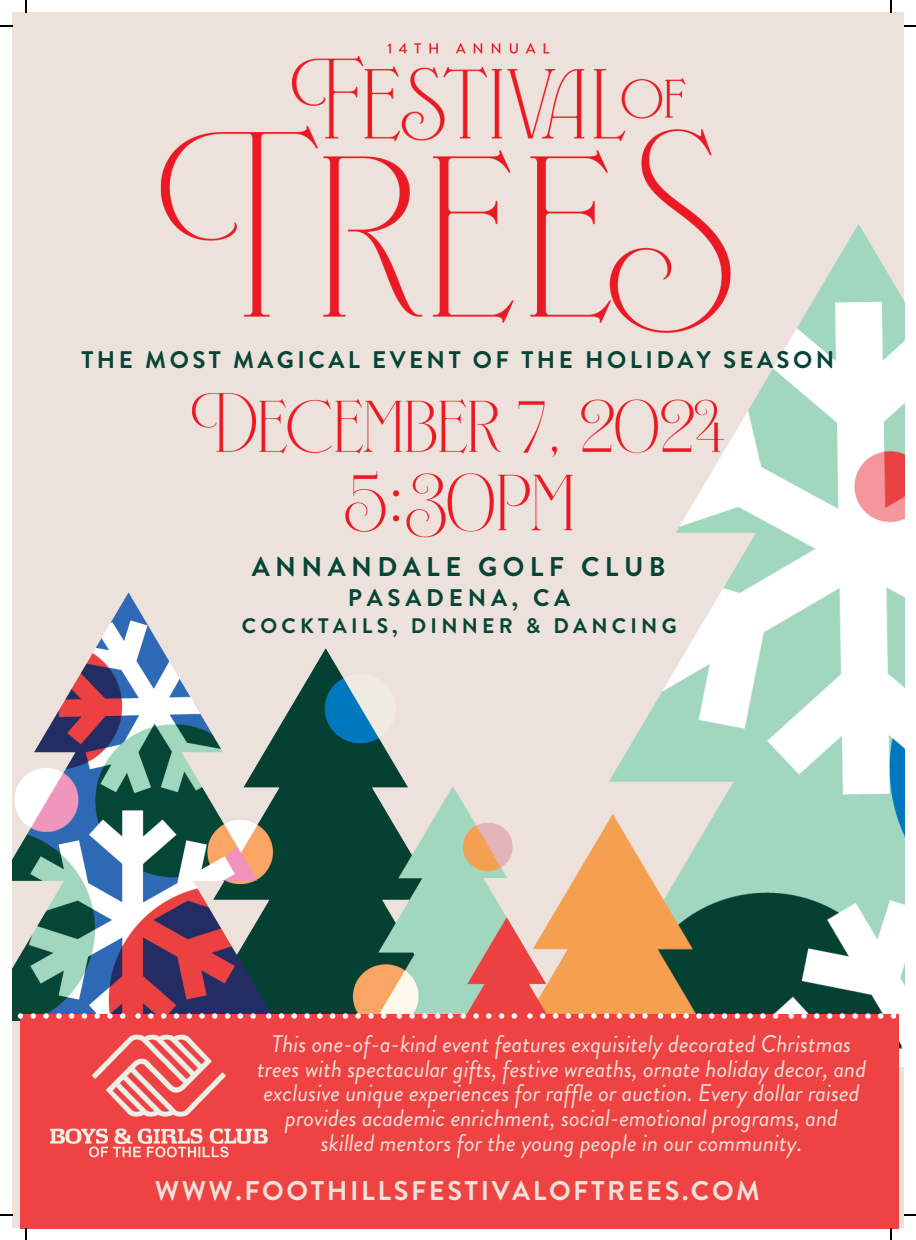
<style>
.page{position:relative;width:916px;height:1240px;background:#fff}
.page>*{position:absolute;margin:0;border:0;box-sizing:border-box;transform-origin:0 0}
.t1{font:700 27px "Brandon Grotesque";letter-spacing:.095em;color:#ece1db}
.t2{font:700 27px "Brandon Grotesque";letter-spacing:.2em;color:#064536}
.t3{font:italic 24px/24.8px "Brandon Grotesque";color:#ece1db;text-align:center}
.t4{font:700 24px "Brandon Grotesque";letter-spacing:.145em;color:#064536}
.t5{font:700 24px "Brandon Grotesque";letter-spacing:.2em;color:#064536}
.t6{font:700 21px "Brandon Grotesque";letter-spacing:.2em;color:#064536}
</style>
<div class="page">
<div style="left:12px;top:12px;width:891px;height:1215px;background:#ece1db"></div>
<img style="left:553px;top:12px;width:350px;height:1054px">
<img style="left:12px;top:592px;width:541px;height:428px">
<img style="left:160px;top:28px;width:574px;height:320px">
<div style="left:20px;top:1014px;width:878px;height:213px;background:#ef4343"></div>
<img style="left:50px;top:1034px;width:218px;height:124px">
<img style="left:192px;top:381px;width:542px;height:95px">
<svg style="left:120px;top:1013px;width:5px;height:5px"></svg>
<svg style="left:107px;top:1013px;width:6px;height:5px"></svg>
<svg style="left:94px;top:1013px;width:6px;height:5px"></svg>
<svg style="left:82px;top:1013px;width:5px;height:5px"></svg>
<svg style="left:69px;top:1013px;width:5px;height:5px"></svg>
<svg style="left:56px;top:1013px;width:5px;height:5px"></svg>
<svg style="left:43px;top:1013px;width:6px;height:5px"></svg>
<svg style="left:31px;top:1013px;width:5px;height:5px"></svg>
<svg style="left:18px;top:1013px;width:5px;height:5px"></svg>
<svg style="left:250px;top:1013px;width:6px;height:5px"></svg>
<svg style="left:237px;top:1013px;width:6px;height:5px"></svg>
<svg style="left:225px;top:1013px;width:5px;height:5px"></svg>
<svg style="left:212px;top:1013px;width:5px;height:5px"></svg>
<svg style="left:199px;top:1013px;width:5px;height:5px"></svg>
<svg style="left:186px;top:1013px;width:6px;height:5px"></svg>
<svg style="left:174px;top:1013px;width:5px;height:5px"></svg>
<svg style="left:161px;top:1013px;width:5px;height:5px"></svg>
<svg style="left:148px;top:1013px;width:5px;height:5px"></svg>
<svg style="left:135px;top:1013px;width:6px;height:5px"></svg>
<svg style="left:381px;top:1013px;width:5px;height:5px"></svg>
<svg style="left:368px;top:1013px;width:5px;height:5px"></svg>
<svg style="left:355px;top:1013px;width:6px;height:5px"></svg>
<svg style="left:342px;top:1013px;width:6px;height:5px"></svg>
<svg style="left:330px;top:1013px;width:5px;height:5px"></svg>
<svg style="left:317px;top:1013px;width:5px;height:5px"></svg>
<svg style="left:304px;top:1013px;width:5px;height:5px"></svg>
<svg style="left:291px;top:1013px;width:6px;height:5px"></svg>
<svg style="left:278px;top:1013px;width:6px;height:5px"></svg>
<svg style="left:266px;top:1013px;width:5px;height:5px"></svg>
<svg style="left:511px;top:1013px;width:6px;height:5px"></svg>
<svg style="left:498px;top:1013px;width:6px;height:5px"></svg>
<svg style="left:486px;top:1013px;width:5px;height:5px"></svg>
<svg style="left:473px;top:1013px;width:5px;height:5px"></svg>
<svg style="left:460px;top:1013px;width:5px;height:5px"></svg>
<svg style="left:447px;top:1013px;width:6px;height:5px"></svg>
<svg style="left:435px;top:1013px;width:5px;height:5px"></svg>
<svg style="left:422px;top:1013px;width:5px;height:5px"></svg>
<svg style="left:409px;top:1013px;width:5px;height:5px"></svg>
<svg style="left:396px;top:1013px;width:6px;height:5px"></svg>
<svg style="left:642px;top:1013px;width:5px;height:5px"></svg>
<svg style="left:629px;top:1013px;width:5px;height:5px"></svg>
<svg style="left:616px;top:1013px;width:6px;height:5px"></svg>
<svg style="left:603px;top:1013px;width:6px;height:5px"></svg>
<svg style="left:591px;top:1013px;width:5px;height:5px"></svg>
<svg style="left:578px;top:1013px;width:5px;height:5px"></svg>
<svg style="left:565px;top:1013px;width:5px;height:5px"></svg>
<svg style="left:552px;top:1013px;width:6px;height:5px"></svg>
<svg style="left:539px;top:1013px;width:6px;height:5px"></svg>
<svg style="left:527px;top:1013px;width:5px;height:5px"></svg>
<svg style="left:772px;top:1013px;width:6px;height:5px"></svg>
<svg style="left:759px;top:1013px;width:6px;height:5px"></svg>
<svg style="left:747px;top:1013px;width:5px;height:5px"></svg>
<svg style="left:734px;top:1013px;width:5px;height:5px"></svg>
<svg style="left:721px;top:1013px;width:5px;height:5px"></svg>
<svg style="left:708px;top:1013px;width:6px;height:5px"></svg>
<svg style="left:695px;top:1013px;width:6px;height:5px"></svg>
<svg style="left:683px;top:1013px;width:5px;height:5px"></svg>
<svg style="left:670px;top:1013px;width:5px;height:5px"></svg>
<svg style="left:657px;top:1013px;width:6px;height:5px"></svg>
<svg style="left:890px;top:1013px;width:5px;height:5px"></svg>
<svg style="left:877px;top:1013px;width:5px;height:5px"></svg>
<svg style="left:864px;top:1013px;width:6px;height:5px"></svg>
<svg style="left:852px;top:1013px;width:5px;height:5px"></svg>
<svg style="left:839px;top:1013px;width:5px;height:5px"></svg>
<svg style="left:826px;top:1013px;width:5px;height:5px"></svg>
<svg style="left:813px;top:1013px;width:6px;height:5px"></svg>
<svg style="left:800px;top:1013px;width:6px;height:5px"></svg>
<svg style="left:788px;top:1013px;width:5px;height:5px"></svg>
<img style="left:340px;top:467px;width:236px;height:79px">
<svg style="left:26px;top:0;width:1px;height:12px"></svg>
<svg style="left:0;top:26px;width:12px;height:1px"></svg>
<svg style="left:890px;top:0;width:1px;height:12px"></svg>
<svg style="left:903px;top:26px;width:12px;height:1px"></svg>
<svg style="left:26px;top:1227px;width:1px;height:12px"></svg>
<svg style="left:0;top:1214px;width:12px;height:1px"></svg>
<svg style="left:890px;top:1227px;width:1px;height:12px"></svg>
<svg style="left:903px;top:1214px;width:12px;height:1px"></svg>
<p class="t4" style="left:81px;top:343px;width:754px">THE MOST MAGICAL EVENT OF THE HOLIDAY SEASON</p>
<p class="t2" style="left:252px;top:547px;width:415px">ANNANDALE GOLF CLUB</p>
<p class="t5" style="left:347px;top:581px;width:224px">PASADENA, CA</p>
<p class="t6" style="left:242px;top:611px;width:436px">COCKTAILS, DINNER &amp; DANCING</p>
<p class="t3" style="left:257px;top:1031px;width:610px">This one-of-a-kind event features exquisitely decorated Christmas trees with spectacular gifts, festive wreaths, ornate holiday decor, and exclusive unique experiences for raffle or auction. Every dollar raised provides academic enrichment, social-emotional programs, and skilled mentors for the young people in our community.</p>
<p class="t1" style="left:155px;top:1171px;width:606px">WWW.FOOTHILLSFESTIVALOFTREES.COM</p>
</div>
